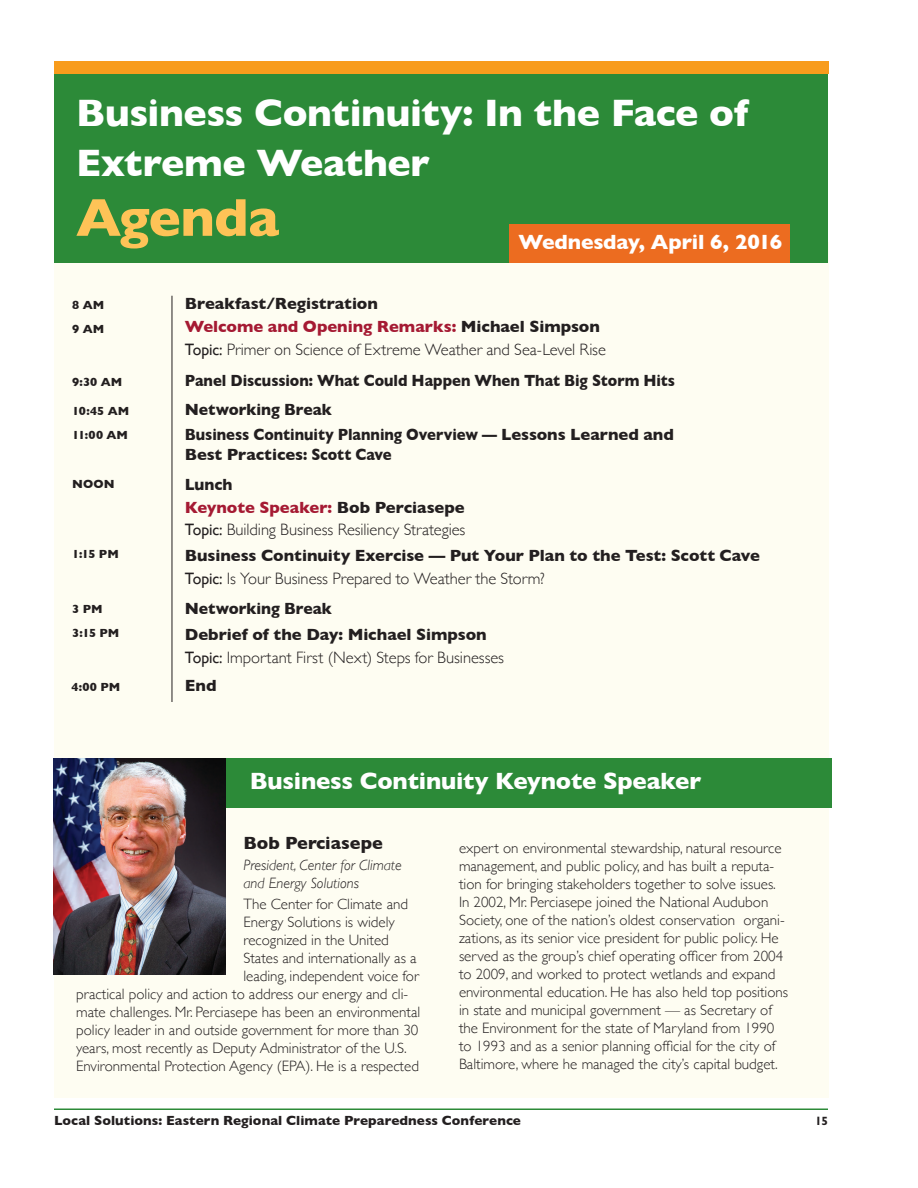
<style>
.page{position:relative;width:918px;height:1188px;background:#fff}
.page>*{position:absolute;margin:0;border:0;box-sizing:border-box;transform-origin:0 0}
.Headline{font:700 54px "Gill Sans";letter-spacing:-.01em;color:#fec357}
.Headline-2{font:700 39px/49.5px "Gill Sans";letter-spacing:-.01em;color:#fff}
.Headline-3{font:700 24px "Gill Sans";letter-spacing:-.01em;color:#fff}
.Subhead{font:700 21px "Gill Sans";letter-spacing:-.005em;color:#fff}
.t1{font:700 18px "Gill Sans";color:#231f20}
.Session_title{font:700 16.5px/19.5px "Gill Sans";letter-spacing:-.005em;color:#231f20;scale:.9 1}
.Agenda_subhead{font:700 16.5px "Gill Sans";letter-spacing:-.005em;color:#231f20}
.Agenda_subhead-2{font:300 16.5px "Gill Sans";letter-spacing:-.005em;color:#231f20}
.Agenda_text{font:300 16.5px "Gill Sans";letter-spacing:-.005em;color:#231f20}
.Agenda_subhead-3{font:700 16.5px "Gill Sans";letter-spacing:-.005em;color:#a51a33}
.Agenda_subhead-4{font:700 16.5px "Gill Sans";letter-spacing:-.005em;color:#231f20;scale:.95 1}
.t2{font:300 15px/18px "Gill Sans";color:#231f20}
.t3{font:italic 300 15px/18px "Gill Sans";color:#231f20}
.t4{font:700 13.5px "Gill Sans";letter-spacing:.005em;color:#231f20}
.Agenda_Time{font:700 12px "Gill Sans";letter-spacing:.005em;color:#231f20}
.Agenda_subhead-5{font:700 12px "Gill Sans";color:#231f20}
.t5{font:12px "Classical Sans Bold DTC";color:#231f20}
.s1{color:#231f20}
.s2{font-weight:400}
</style>
<div class="page">
<hr style="left:54px;top:1108px;width:774px;height:2px;background:#2c8a38">
<div style="left:54px;top:242px;width:774px;height:856px;background:#fefdf2"></div>
<hr style="left:172px;top:296px;width:1px;height:406px;background:#231f20">
<div style="left:54px;top:74px;width:774px;height:189px;background:#2c8a38"></div>
<div style="left:509px;top:224px;width:280px;height:38px;background:#ec6c20"></div>
<div style="left:54px;top:758px;width:778px;height:50px;background:#2c8a38"></div>
<div style="left:54px;top:62px;width:775px;height:12px;background:#f89c1c"></div>
<img style="left:54px;top:758px;width:171px;height:217px">
<p class="Headline-2" style="left:76px;top:88px;width:674px">Business Continuity: In the Face of<br>Extreme Weather</p>
<p class="Headline" style="left:76px;top:175px;width:204px">Agenda</p>
<p class="Subhead" style="left:518px;top:225px;width:265px">Wednesday, April 6, 2016</p>
<p class="Agenda_Time" style="left:72px;top:296px;width:33px">8 AM</p>
<p class="Agenda_subhead-5" style="left:72px;top:319px;width:33px">9 AM</p>
<p class="Agenda_subhead-5" style="left:72px;top:373px;width:51px">9:30 AM</p>
<p class="Agenda_Time" style="left:72px;top:402px;width:59px">10:45 AM</p>
<p class="Agenda_Time" style="left:72px;top:425px;width:57px">11:00 AM</p>
<p class="Agenda_Time" style="left:72px;top:474px;width:44px">NOON</p>
<p class="Agenda_Time" style="left:72px;top:545px;width:48px">1:15 PM</p>
<p class="Agenda_Time" style="left:72px;top:600px;width:32px">3 PM</p>
<p class="Agenda_Time" style="left:72px;top:624px;width:49px">3:15 PM</p>
<p class="Agenda_Time" style="left:71px;top:678px;width:50px">4:00 PM</p>
<p class="Agenda_subhead" style="left:185px;top:291px;width:195px">Breakfast/Registration</p>
<p class="Agenda_subhead-3" style="left:185px;top:313px;width:417px">Welcome and Opening Remarks: <span class="s1">Michael Simpson</span></p>
<p class="Agenda_subhead-2" style="left:185px;top:336px;width:423px"><span class="s2">Topic:</span> Primer on Science of Extreme Weather and Sea-Level Rise</p>
<p class="Session_title" style="left:185px;top:370px;width:546px">Panel Discussion: What Could Happen When That Big Storm Hits</p>
<p class="Agenda_subhead-4" style="left:185px;top:396px;width:157px">Networking Break</p>
<p class="Session_title" style="left:185px;top:424px;width:545px">Business Continuity Planning Overview — Lessons Learned and<br>Best Practices: Scott Cave</p>
<p class="Agenda_subhead-4" style="left:185px;top:471px;width:52px">Lunch</p>
<p class="Agenda_subhead-3" style="left:185px;top:494px;width:281px">Keynote Speaker: <span class="s1">Bob Perciasepe</span></p>
<p class="Agenda_text" style="left:185px;top:517px;width:282px"><span class="s2">Topic:</span> Building Business Resiliency Strategies</p>
<p class="Agenda_subhead" style="left:185px;top:543px;width:577px">Business Continuity Exercise — Put Your Plan to the Test: Scott Cave</p>
<p class="Agenda_subhead-2" style="left:185px;top:565px;width:362px"><span class="s2">Topic:</span> Is Your Business Prepared to Weather the Storm?</p>
<p class="Agenda_subhead-4" style="left:185px;top:596px;width:157px">Networking Break</p>
<p class="Agenda_subhead" style="left:185px;top:621px;width:304px">Debrief of the Day: Michael Simpson</p>
<p class="Agenda_text" style="left:185px;top:644px;width:321px"><span class="s2">Topic:</span> Important First (Next) Steps for Businesses</p>
<p class="Agenda_subhead" style="left:185px;top:672px;width:33px">End</p>
<p class="Headline-3" style="left:250px;top:762px;width:453px">Business Continuity Keynote Speaker</p>
<p class="t1" style="left:243px;top:829px;width:141px">Bob Perciasepe</p>
<p class="t3" style="left:243px;top:856px;width:160px">President, Center for Climate and Energy Solutions</p>
<p class="t2" style="left:243px;top:895px;width:166px">The Center for Climate and</p>
<p class="t2" style="left:243px;top:913px;width:153px">Energy Solutions is widely</p>
<p class="t2" style="left:243px;top:931px;width:147px">recognized in the United</p>
<p class="t2" style="left:243px;top:949px;width:175px">States and internationally as a</p>
<p class="t2" style="left:243px;top:967px;width:177px">leading, independent voice for</p>
<p class="t2" style="left:76px;top:985px;width:334px">practical policy and action to address our energy and cli-</p>
<p class="t2" style="left:76px;top:1003px;width:346px">mate challenges. Mr. Perciasepe has been an environmental</p>
<p class="t2" style="left:76px;top:1021px;width:344px">policy leader in and outside government for more than 30</p>
<p class="t2" style="left:76px;top:1039px;width:332px">years, most recently as Deputy Administrator of the U.S.</p>
<p class="t2" style="left:76px;top:1057px;width:344px">Environmental Protection Agency (EPA). He is a respected</p>
<p class="t2" style="left:459px;top:839px;width:331px">expert on environmental stewardship, natural resource management, and public policy, and has built a reputa&shy;tion for bringing stakeholders together to solve issues.<br>In 2002, Mr. Perciasepe joined the National Audubon Society, one of the nation’s oldest conservation organi&shy;zations, as its senior vice president for public policy. He served as the group’s chief operating officer from 2004 to 2009, and worked to protect wetlands and expand environmental education. He has also held top positions in state and municipal government — as Secretary of the Environment for the state of Maryland from 1990 to 1993 and as a senior planning official for the city of Baltimore, where he managed the city’s capital budget.</p>
<p class="t4" style="left:54px;top:1109px;width:469px">Local Solutions: Eastern Regional Climate Preparedness Conference</p>
<p class="t5" style="left:815px;top:1114px;width:14px">15</p>
</div>
